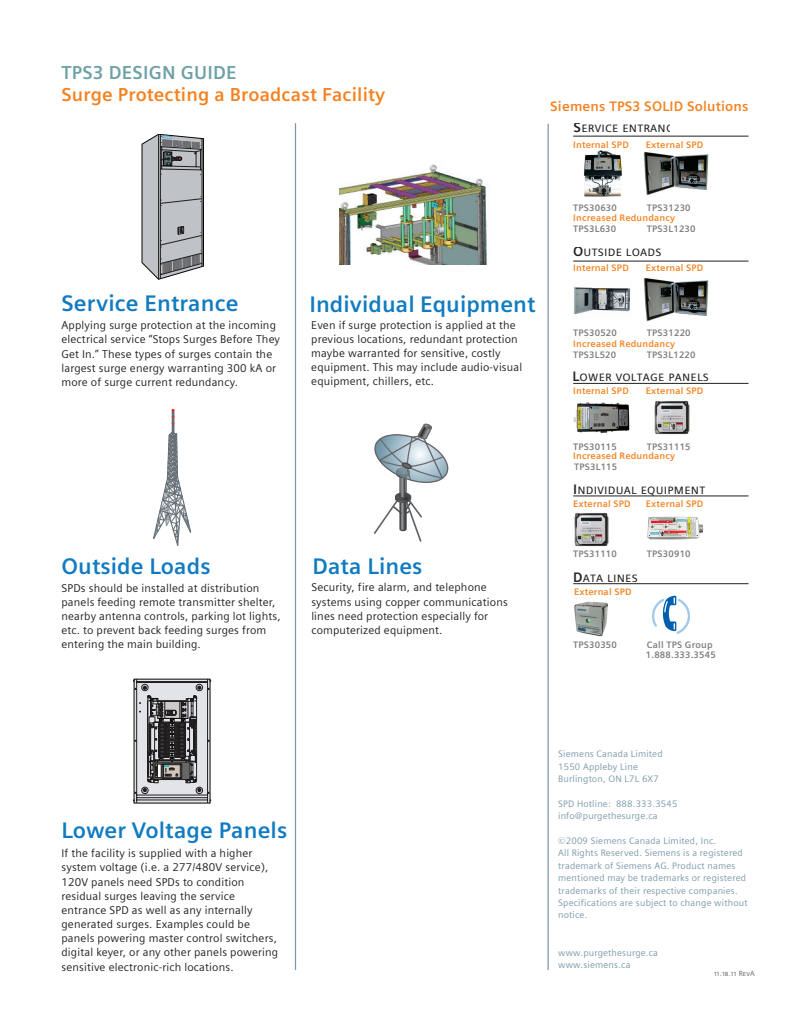
<style>
.page{position:relative;width:810px;height:1035px;background:#fff}
.page>*{position:absolute;margin:0;border:0;box-sizing:border-box;transform-origin:0 0}
._02__Subhead__18pt_0{font:700 22.5px "Siemens Sans OT";letter-spacing:.005em;color:#107bc1}
._02__Subhead__15pt_0{font:700 18.75px "Siemens Sans OT";letter-spacing:.01em;color:#f58220}
._02__Subhead__15pt_0-2{font:700 18.75px "Siemens Sans OT";letter-spacing:.01em;color:#6ea1a5}
._02__Subhead__11pt_0{font:13.75px "Siemens Sans OT";letter-spacing:.015em;color:#231f20}
._02__Subhead__11pt_0-2{font:700 13.75px "Siemens Sans OT";letter-spacing:.015em;color:#f58220}
._03__Copy_Roman__9pt{font:11.25px/14.1px "Siemens Sans OT";letter-spacing:.015em;color:#231f20}
.addressblock{font:9.38px "Siemens Sans OT";letter-spacing:.02em;color:#7b99a9}
._02__Subhead___7_5pt{font:700 9.38px "Siemens Sans OT";letter-spacing:.02em;color:#f58220}
._02__Subhead___7_5pt-2{font:700 9.38px "Siemens Sans OT";letter-spacing:.02em;color:#7b7d80}
._04__Marginal_notes{font:7.5px "Siemens Sans OT";color:#676767}
.s1{font-weight:700}
</style>
<div class="page">
<hr style="left:295px;top:123px;width:1px;height:847px;background:#7b99a9">
<hr style="left:548px;top:124px;width:1px;height:846px;background:#7b99a9">
<hr style="left:573px;top:136px;width:176px;height:1px;background:#231f20">
<hr style="left:573px;top:261px;width:176px;height:1px;background:#231f20">
<hr style="left:573px;top:383px;width:176px;height:1px;background:#231f20">
<hr style="left:573px;top:495px;width:176px;height:1px;background:#231f20">
<hr style="left:573px;top:583px;width:176px;height:1px;background:#231f20">
<img style="left:584px;top:151px;width:38px;height:46px">
<img style="left:574px;top:287px;width:57px;height:28px">
<img style="left:644px;top:152px;width:64px;height:44px">
<img style="left:644px;top:277px;width:64px;height:44px">
<svg style="left:142px;top:134px;width:62px;height:145px;background:#a2a5a8"></svg>
<svg style="left:153px;top:409px;width:39px;height:137px"></svg>
<svg style="left:133px;top:679px;width:78px;height:124px;background:#8f8f92"></svg>
<img style="left:339px;top:164px;width:148px;height:100px">
<svg style="left:374px;top:424px;width:75px;height:118px"></svg>
<img style="left:573px;top:402px;width:57px;height:31px">
<img style="left:654px;top:401px;width:36px;height:34px">
<img style="left:574px;top:513px;width:35px;height:34px">
<img style="left:647px;top:516px;width:57px;height:24px">
<img style="left:574px;top:601px;width:34px;height:36px">
<svg style="left:652px;top:596px;width:38px;height:38px"></svg>
<p class="_02__Subhead__15pt_0-2" style="left:61px;top:62px;width:177px">TPS3 DESIGN GUIDE</p>
<p class="_02__Subhead__15pt_0" style="left:61px;top:83px;width:325px">Surge Protecting a Broadcast Facility</p>
<p class="_02__Subhead__11pt_0-2" style="left:550px;top:99px;width:200px">Siemens TPS3 SOLID Solutions</p>
<p class="_02__Subhead__11pt_0" style="left:574px;top:120px;width:107px"><span class="s1">S</span>ervice entrance</p>
<p class="_02__Subhead___7_5pt" style="left:573px;top:140px;width:57px">Internal SPD</p>
<p class="_02__Subhead___7_5pt" style="left:646px;top:140px;width:59px">External SPD</p>
<p class="_02__Subhead__18pt_0" style="left:61px;top:290px;width:179px">Service Entrance</p>
<p class="_03__Copy_Roman__9pt" style="left:61px;top:318px;width:220px">Applying surge protection at the incoming electrical service “Stops Surges Before They Get In.” These types of surges contain the largest surge energy warranting 300 kA or more of surge current redundancy.</p>
<p class="_02__Subhead__18pt_0" style="left:309px;top:291px;width:228px">Individual Equipment</p>
<p class="_03__Copy_Roman__9pt" style="left:311px;top:318px;width:213px">Even if surge protection is applied at the previous locations, redundant protection maybe warranted for sensitive, costly equipment. This may include audio-visual equipment, chillers, etc.</p>
<p class="_02__Subhead__18pt_0" style="left:61px;top:554px;width:151px">Outside Loads</p>
<p class="_02__Subhead__18pt_0" style="left:312px;top:553px;width:112px">Data Lines</p>
<p class="_03__Copy_Roman__9pt" style="left:61px;top:581px;width:221px">SPDs should be installed at distribution panels feeding remote transmitter shelter, nearby antenna controls, parking lot lights, etc. to prevent back feeding surges from entering the main building.</p>
<p class="_03__Copy_Roman__9pt" style="left:311px;top:580px;width:198px">Security, fire alarm, and telephone systems using copper communications lines need protection especially for computerized equipment.</p>
<p class="_02__Subhead___7_5pt-2" style="left:573px;top:202px;width:45px">TPS30630</p>
<p class="_02__Subhead___7_5pt-2" style="left:647px;top:202px;width:45px">TPS31230</p>
<p class="_02__Subhead___7_5pt" style="left:573px;top:213px;width:104px">Increased Redundancy</p>
<p class="_02__Subhead___7_5pt-2" style="left:573px;top:224px;width:45px">TPS3L630</p>
<p class="_02__Subhead___7_5pt-2" style="left:647px;top:224px;width:50px">TPS3L1230</p>
<p class="_02__Subhead__11pt_0" style="left:573px;top:244px;width:90px"><span class="s1">O</span>utside loads</p>
<p class="_02__Subhead___7_5pt" style="left:573px;top:262px;width:57px">Internal SPD</p>
<p class="_02__Subhead___7_5pt" style="left:646px;top:263px;width:59px">External SPD</p>
<p class="_02__Subhead___7_5pt-2" style="left:573px;top:328px;width:45px">TPS30520</p>
<p class="_02__Subhead___7_5pt-2" style="left:647px;top:328px;width:45px">TPS31220</p>
<p class="_02__Subhead___7_5pt" style="left:573px;top:339px;width:104px">Increased Redundancy</p>
<p class="_02__Subhead___7_5pt-2" style="left:573px;top:349px;width:45px">TPS3L520</p>
<p class="_02__Subhead___7_5pt-2" style="left:647px;top:349px;width:50px">TPS3L1220</p>
<p class="_02__Subhead__11pt_0" style="left:572px;top:369px;width:138px"><span class="s1">L</span>ower voltage panels</p>
<p class="_02__Subhead___7_5pt" style="left:573px;top:385px;width:57px">Internal SPD</p>
<p class="_02__Subhead___7_5pt" style="left:646px;top:385px;width:59px">External SPD</p>
<p class="_02__Subhead___7_5pt-2" style="left:573px;top:441px;width:45px">TPS30115</p>
<p class="_02__Subhead___7_5pt-2" style="left:647px;top:441px;width:45px">TPS31115</p>
<p class="_02__Subhead___7_5pt" style="left:573px;top:450px;width:104px">Increased Redundancy</p>
<p class="_02__Subhead___7_5pt-2" style="left:574px;top:461px;width:45px">TPS3L115</p>
<p class="_02__Subhead__11pt_0" style="left:573px;top:481px;width:133px"><span class="s1">I</span>ndividual equipment</p>
<p class="_02__Subhead___7_5pt" style="left:573px;top:499px;width:59px">External SPD</p>
<p class="_02__Subhead___7_5pt" style="left:646px;top:499px;width:59px">External SPD</p>
<p class="_02__Subhead___7_5pt-2" style="left:573px;top:548px;width:45px">TPS31110</p>
<p class="_02__Subhead___7_5pt-2" style="left:647px;top:548px;width:45px">TPS30910</p>
<p class="_02__Subhead__11pt_0" style="left:573px;top:569px;width:66px"><span class="s1">D</span>ata lines</p>
<p class="_02__Subhead___7_5pt" style="left:574px;top:587px;width:59px">External SPD</p>
<p class="_02__Subhead___7_5pt-2" style="left:573px;top:640px;width:45px">TPS30350</p>
<p class="_02__Subhead___7_5pt-2" style="left:647px;top:640px;width:67px">Call TPS Group</p>
<p class="_02__Subhead___7_5pt-2" style="left:646px;top:650px;width:71px">1.888.333.3545</p>
<p class="_02__Subhead__18pt_0" style="left:61px;top:818px;width:227px">Lower Voltage Panels</p>
<p class="_03__Copy_Roman__9pt" style="left:61px;top:846px;width:218px">If the facility is supplied with a higher system voltage (i.e. a 277/480V service), 120V panels need SPDs to condition residual surges leaving the service entrance SPD as well as any internally generated surges. Examples could be panels powering master control switchers, digital keyer, or any other panels powering sensitive electronic-rich locations.</p>
<p class="addressblock" style="left:558px;top:749px;width:106px">Siemens Canada Limited</p>
<p class="addressblock" style="left:558px;top:761px;width:81px">1550 Appleby Line</p>
<p class="addressblock" style="left:558px;top:773px;width:102px">Burlington, ON L7L 6X7</p>
<p class="addressblock" style="left:558px;top:798px;width:121px">SPD Hotline: 888.333.3545</p>
<p class="addressblock" style="left:558px;top:811px;width:101px">info@purgethesurge.ca</p>
<p class="addressblock" style="left:558px;top:835px;width:160px">©2009 Siemens Canada Limited, Inc.</p>
<p class="addressblock" style="left:558px;top:848px;width:186px">All Rights Reserved. Siemens is a registered</p>
<p class="addressblock" style="left:558px;top:860px;width:179px">trademark of Siemens AG. Product names</p>
<p class="addressblock" style="left:558px;top:873px;width:189px">mentioned may be trademarks or registered</p>
<p class="addressblock" style="left:558px;top:885px;width:181px">trademarks of their respective companies.</p>
<p class="addressblock" style="left:558px;top:897px;width:191px">Specifications are subject to change without</p>
<p class="addressblock" style="left:558px;top:910px;width:31px">notice.</p>
<p class="addressblock" style="left:558px;top:947px;width:101px">www.purgethesurge.ca</p>
<p class="addressblock" style="left:558px;top:959px;width:74px">www.siemens.ca</p>
<p class="_04__Marginal_notes" style="left:714px;top:969px;width:42px">11.18.11 RevA</p>
</div>
